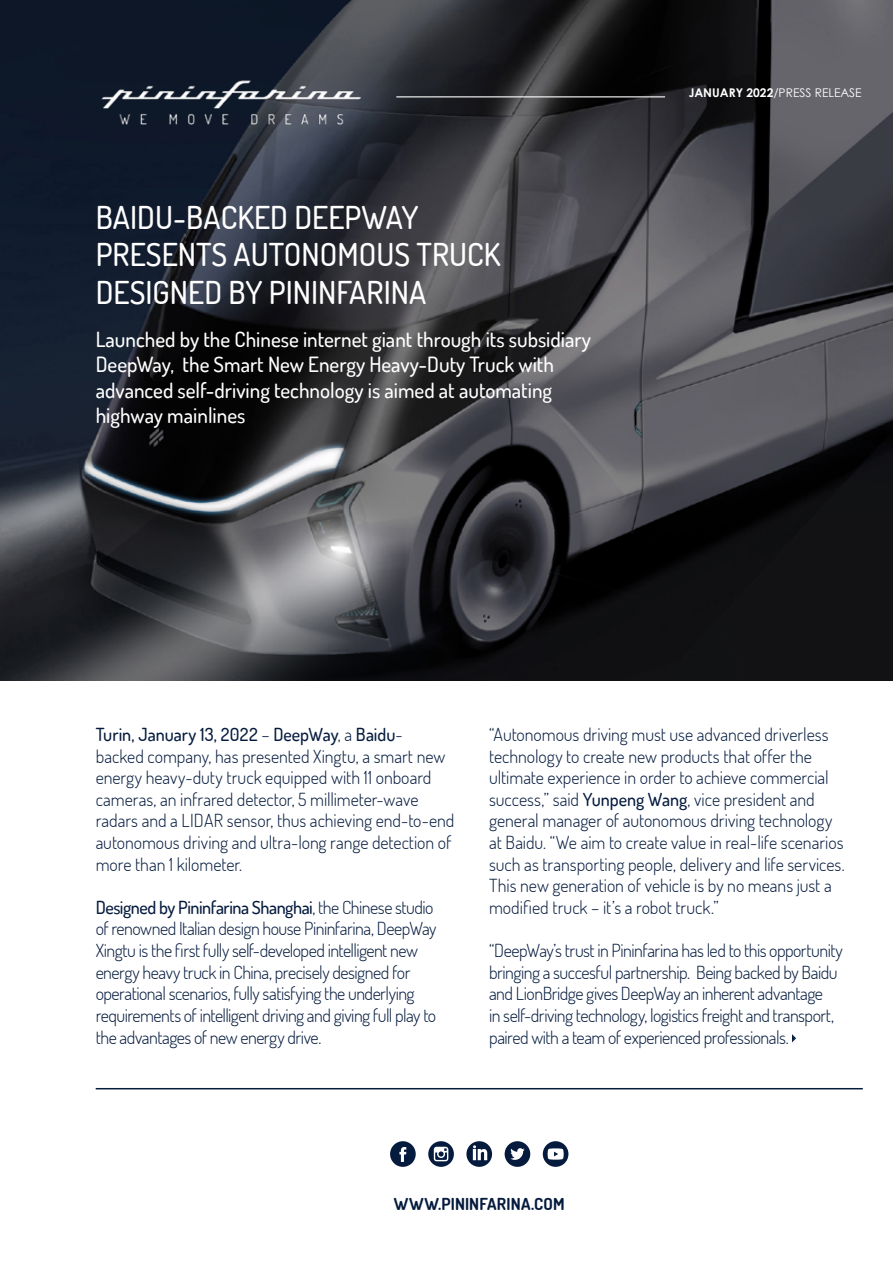
<style>
.page{position:relative;width:893px;height:1263px;background:#fff}
.page>*{position:absolute;margin:0;border:0;box-sizing:border-box;transform-origin:0 0}
.t1{font:500 31.5px/37.8px "Terminal Dosis";color:#fff}
.t2{font:500 21px/25.2px "Terminal Dosis";color:#fff}
.t3{font:300 18px/21.6px "Terminal Dosis";letter-spacing:-.01em;color:#051b3e}
.t4{font:300 18px/21.6px "Terminal Dosis";letter-spacing:-.03em;color:#051b3e}
.t5{font:700 16.5px "Terminal Dosis";letter-spacing:.01em;color:#051b3e}
.t6{font:12px "Century Gothic";color:#fff}
.s1{font-weight:700}
.s2{font-weight:500}
</style>
<div class="page">
<img style="left:0;top:0;width:893px;height:680px">
<svg style="left:792px;top:1034px;width:4px;height:8px"></svg>
<hr style="left:96px;top:1088px;width:767px;height:1px;background:#051b3e">
<svg style="left:390px;top:1141px;width:26px;height:26px"></svg>
<svg style="left:428px;top:1141px;width:26px;height:26px"></svg>
<svg style="left:466px;top:1141px;width:26px;height:26px"></svg>
<svg style="left:505px;top:1141px;width:25px;height:26px"></svg>
<svg style="left:543px;top:1141px;width:25px;height:26px"></svg>
<hr style="left:396px;top:96px;width:269px;height:1px;background:#fff">
<img style="left:98px;top:70px;width:267px;height:60px">
<h1 class="t1" style="left:96px;top:197px;width:406px">BAIDU-BACKED DEEPWAY<br>PRESENTS AUTONOMOUS TRUCK<br>DESIGNED BY PININFARINA</h1>
<p class="t2" style="left:96px;top:326px;width:497px">Launched by the Chinese internet giant through its subsidiary DeepWay, the Smart New Energy Heavy-Duty Truck with advanced self-driving technology is aimed at automating highway mainlines</p>
<p class="t6" style="left:689px;top:85px;width:175px"><span class="s1">JANUARY 2022</span>/PRESS RELEASE</p>
<p class="t3" style="left:96px;top:723px;width:360px"><span class="s2">Turin, January 13, 2022</span> – <span class="s2">DeepWay</span>, a <span class="s2">Baidu&shy;</span>backed company, has presented Xingtu, a smart new energy heavy-duty truck equipped with 11 onboard cameras, an infrared detector, 5 millimeter-wave radars and a LIDAR sensor, thus achieving end-to-end autonomous driving and ultra-long range detection of more than 1 kilometer.</p>
<p class="t4" style="left:96px;top:896px;width:342px"><span class="s2">Designed by Pininfarina Shanghai</span>, the Chinese studio of renowned Italian design house Pininfarina, DeepWay Xingtu is the first fully self-developed intelligent new energy heavy truck in China, precisely designed for operational scenarios, fully satisfying the underlying requirements of intelligent driving and giving full play to the advantages of new energy drive.</p>
<p class="t3" style="left:489px;top:723px;width:357px">“Autonomous driving must use advanced driverless technology to create new products that offer the ultimate experience in order to achieve commercial success,” said <span class="s2">Yunpeng Wang</span>, vice president and general manager of autonomous driving technology at Baidu. “We aim to create value in real-life scenarios such as transporting people, delivery and life services.<br>This new generation of vehicle is by no means just a modified truck – it’s a robot truck.”</p>
<p class="t4" style="left:489px;top:939px;width:355px">“DeepWay’s trust in Pininfarina has led to this opportunity bringing a succesful partnership. Being backed by Baidu and LionBridge gives DeepWay an inherent advantage<br>in self-driving technology, logistics freight and transport, paired with a team of experienced professionals.</p>
<p class="t5" style="left:394px;top:1193px;width:172px">WWW.PININFARINA.COM</p>
</div>
